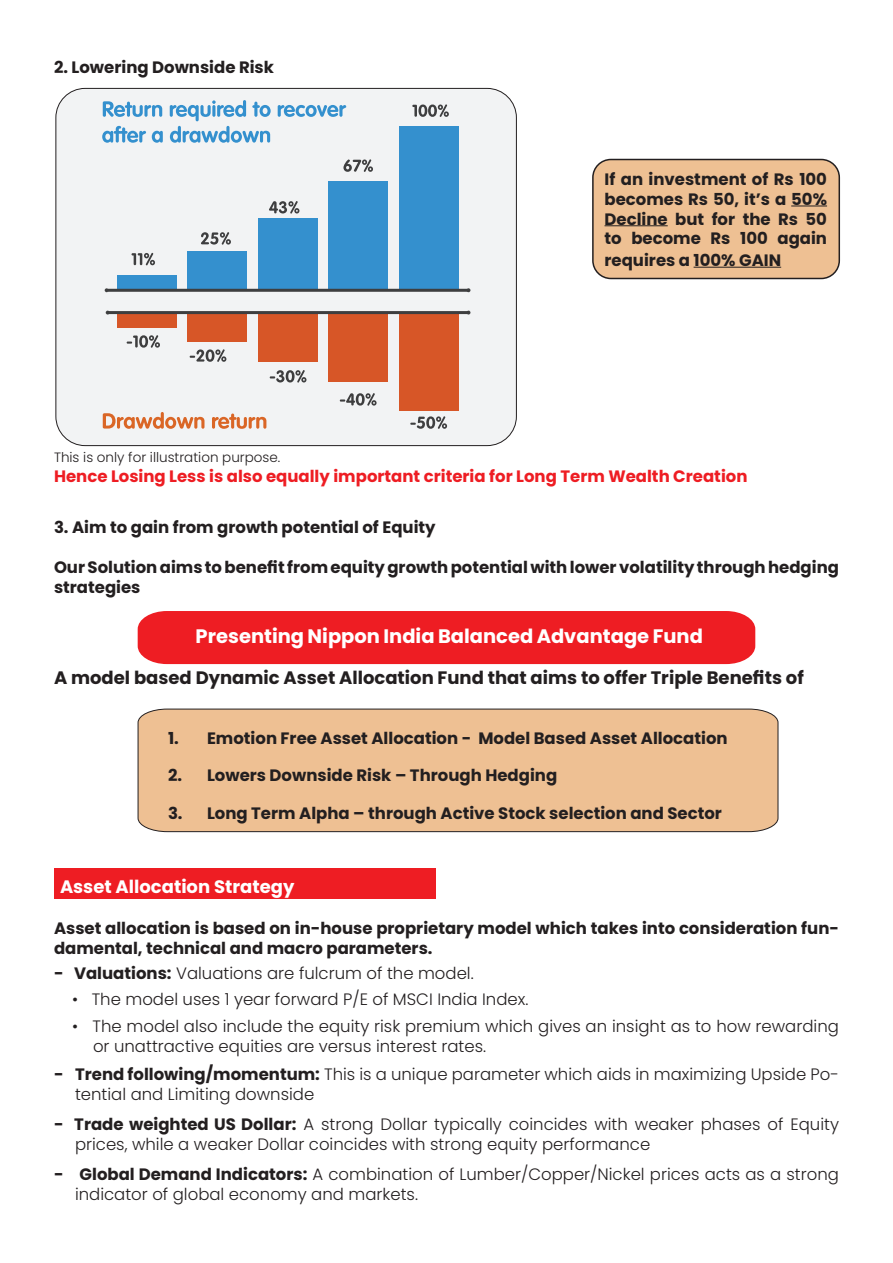
<style>
.page{position:relative;width:893px;height:1263px;background:#fff}
.page>*{position:absolute;margin:0;border:0;box-sizing:border-box;transform-origin:0 0}
.t1{font:700 19.5px "Poppins";color:#fff}
.t2{font:700 18px "Poppins";color:#231f20}
.t3{font:700 18px "Poppins";color:#fff}
.t4{font:300 16.5px/19.8px "Poppins";color:#231f20}
.t5{font:700 16.5px/19.8px "Poppins";color:#231f20}
.t6{font:700 16.5px "Poppins";color:#ee1d23}
.t7{font:300 13.5px "Poppins";color:#231f20}
.s1{font-weight:700}
</style>
<div class="page">
<div style="left:137px;top:708px;width:642px;height:124px;background:#eec093"></div>
<div style="left:54px;top:868px;width:382px;height:31px;background:#ee1d23"></div>
<div style="left:56px;top:88px;width:460px;height:358px;background:#f2f3f4;border-radius:29px"></div>
<div style="left:399px;top:126px;width:60px;height:164px;background:#3490ce"></div>
<div style="left:328px;top:181px;width:60px;height:109px;background:#3490ce"></div>
<div style="left:258px;top:219px;width:60px;height:71px;background:#3490ce"></div>
<div style="left:187px;top:251px;width:60px;height:39px;background:#3490ce"></div>
<div style="left:117px;top:275px;width:60px;height:15px;background:#3490ce"></div>
<hr style="left:108px;top:289px;width:361px;height:3px;background:#3e3e3f">
<div style="left:399px;top:313px;width:60px;height:98px;background:#d75627"></div>
<div style="left:328px;top:313px;width:60px;height:69px;background:#d75627"></div>
<div style="left:258px;top:313px;width:60px;height:49px;background:#d75627"></div>
<div style="left:187px;top:313px;width:60px;height:29px;background:#d75627"></div>
<div style="left:117px;top:313px;width:60px;height:15px;background:#d75627"></div>
<hr style="left:108px;top:311px;width:361px;height:3px;background:#3e3e3f">
<svg style="left:105px;top:288px;width:4px;height:4px"></svg>
<svg style="left:103px;top:101px;width:59px;height:16px"></svg>
<svg style="left:278px;top:105px;width:68px;height:12px"></svg>
<svg style="left:102px;top:126px;width:44px;height:17px"></svg>
<svg style="left:152px;top:131px;width:11px;height:12px"></svg>
<svg style="left:170px;top:100px;width:101px;height:43px"></svg>
<svg style="left:103px;top:412px;width:101px;height:17px"></svg>
<svg style="left:212px;top:413px;width:54px;height:16px"></svg>
<svg style="left:132px;top:253px;width:23px;height:12px"></svg>
<svg style="left:201px;top:232px;width:30px;height:13px"></svg>
<svg style="left:269px;top:201px;width:30px;height:13px"></svg>
<svg style="left:343px;top:159px;width:30px;height:13px"></svg>
<svg style="left:412px;top:104px;width:37px;height:13px"></svg>
<svg style="left:410px;top:416px;width:37px;height:13px"></svg>
<svg style="left:340px;top:393px;width:37px;height:13px"></svg>
<svg style="left:270px;top:370px;width:36px;height:13px"></svg>
<svg style="left:190px;top:349px;width:36px;height:13px"></svg>
<svg style="left:127px;top:335px;width:33px;height:13px"></svg>
<div style="left:593px;top:159px;width:246px;height:119px;background:#eec093;border-radius:18px"></div>
<div style="left:592px;top:159px;width:248px;height:120px;border:2px solid #231f20;border-radius:18px"></div>
<hr style="left:791px;top:206px;width:36px;height:1px;background:#231f20">
<hr style="left:604px;top:225px;width:64px;height:1px;background:#231f20">
<hr style="left:694px;top:267px;width:87px;height:1px;background:#231f20">
<div style="left:138px;top:611px;width:617px;height:53px;background:#ee1d23"></div>
<p class="t5" style="left:54px;top:58px;width:222px">2. Lowering Downside Risk</p>
<p class="t5" style="left:604px;top:169px;width:224px;text-align:justify">If an investment of Rs 100 becomes Rs 50, it’s a 50% Decline but for the Rs 50 to become Rs 100 again</p>
<p class="t5" style="left:604px;top:250px;width:178px">requires a 100% GAIN</p>
<p class="t7" style="left:54px;top:449px;width:228px">This is only for illustration purpose.</p>
<p class="t6" style="left:54px;top:466px;width:695px">Hence Losing Less is also equally important criteria for Long Term Wealth Creation</p>
<p class="t5" style="left:54px;top:518px;width:383px">3. Aim to gain from growth potential of Equity</p>
<p class="t5" style="left:54px;top:557px;width:786px">Our Solution aims to benefit from equity growth potential with lower volatility through hedging strategies</p>
<p class="t1" style="left:196px;top:625px;width:509px">Presenting Nippon India Balanced Advantage Fund</p>
<p class="t2" style="left:54px;top:668px;width:751px">A model based Dynamic Asset Allocation Fund that aims to offer Triple Benefits of</p>
<p class="t5" style="left:168px;top:728px;width:561px">1. Emotion Free Asset Allocation - Model Based Asset Allocation</p>
<p class="t5" style="left:168px;top:765px;width:391px">2. Lowers Downside Risk – Through Hedging</p>
<p class="t5" style="left:168px;top:803px;width:555px">3. Long Term Alpha – through Active Stock selection and Sector</p>
<p class="t3" style="left:60px;top:876px;width:236px">Asset Allocation Strategy</p>
<p class="t5" style="left:54px;top:918px;width:786px">Asset allocation is based on in-house proprietary model which takes into consideration fun&shy;damental, technical and macro parameters.</p>
<p class="t4" style="left:54px;top:964px;width:421px"><span class="s1">- Valuations:</span> Valuations are fulcrum of the model.</p>
<p class="t4" style="left:72px;top:989px;width:458px">• The model uses 1 year forward P/E of MSCI India Index.</p>
<p class="t4" style="left:93px;top:1016px;width:747px;text-indent:-21px">• The model also include the equity risk premium which gives an insight as to how rewarding or unattractive equities are versus interest rates.</p>
<p class="t4" style="left:75px;top:1064px;width:765px;text-indent:-21px"><span class="s1">- Trend following/momentum:</span> This is a unique parameter which aids in maximizing Upside Po&shy;tential and Limiting downside</p>
<p class="t4" style="left:75px;top:1114px;width:765px;text-indent:-21px"><span class="s1">- Trade weighted US Dollar:</span> A strong Dollar typically coincides with weaker phases of Equity prices, while a weaker Dollar coincides with strong equity performance</p>
<p class="t4" style="left:75px;top:1164px;width:765px;text-indent:-21px"><span class="s1">- Global Demand Indicators:</span> A combination of Lumber/Copper/Nickel prices acts as a strong indicator of global economy and markets.</p>
</div>
